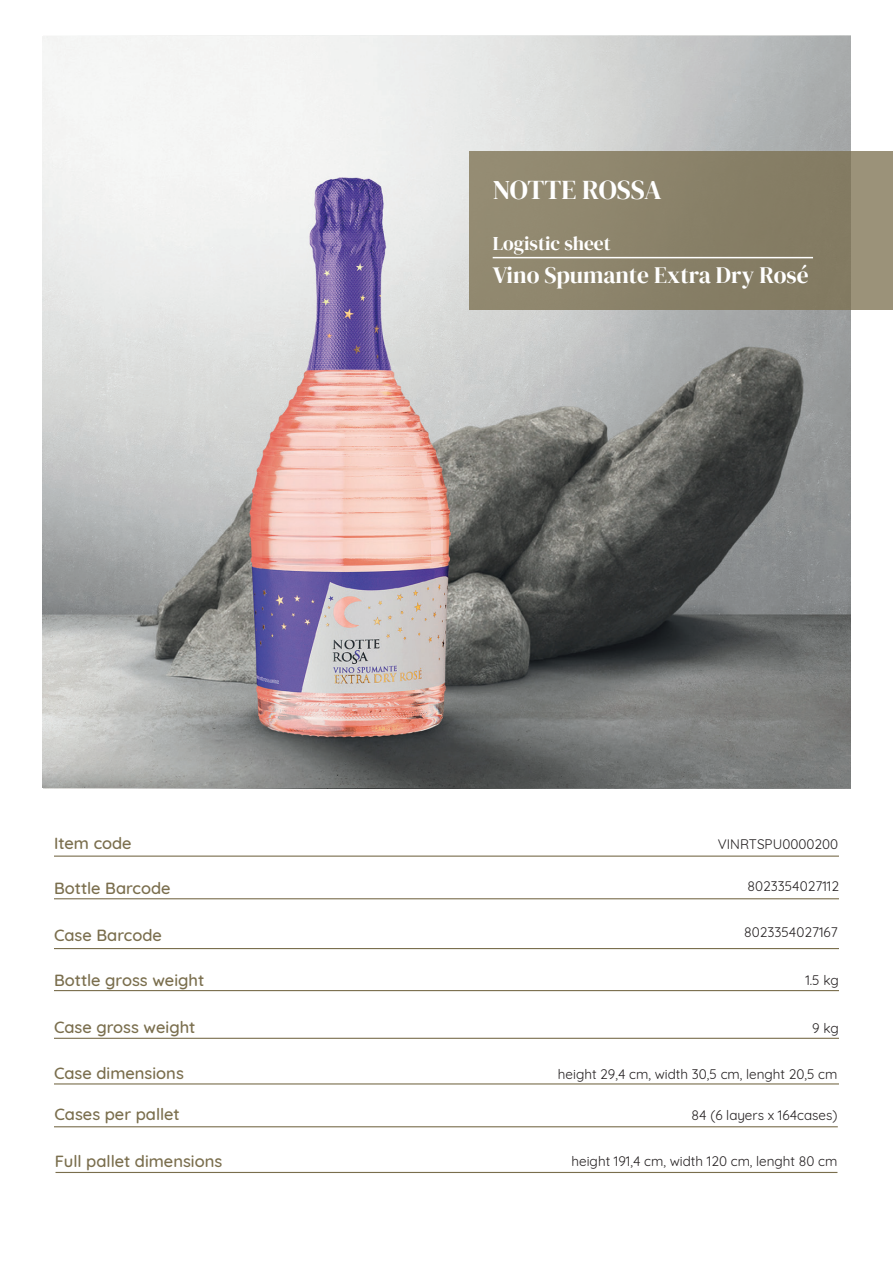
<style>
.page{position:relative;width:893px;height:1263px;background:#fff}
.page>*{position:absolute;margin:0;border:0;box-sizing:border-box;transform-origin:0 0}
.t1{font:27px "DM Serif Display";letter-spacing:-.01em;color:#fff}
.t2{font:23.4px "DM Serif Display";color:#fff}
.t3{font:19.5px "DM Serif Display";color:#fff}
.t4{font:500 16.5px "Quicksand";color:#7a6e4d}
.t5{font:13.5px "Quicksand";color:#231f20}
</style>
<div class="page">
<img style="left:43px;top:36px;width:807px;height:751px">
<hr style="left:54px;top:855px;width:785px;height:2px;background:#7a6e4d">
<svg style="left:469px;top:151px;width:424px;height:158px;background:#8c846b"></svg>
<hr style="left:493px;top:257px;width:320px;height:1px;background:#fff">
<hr style="left:54px;top:898px;width:785px;height:1px;background:#7a6e4d">
<hr style="left:54px;top:948px;width:785px;height:1px;background:#7a6e4d">
<hr style="left:54px;top:990px;width:785px;height:1px;background:#7a6e4d">
<hr style="left:54px;top:1038px;width:785px;height:1px;background:#7a6e4d">
<hr style="left:54px;top:1083px;width:785px;height:1px;background:#7a6e4d">
<hr style="left:54px;top:1126px;width:784px;height:1px;background:#7a6e4d">
<hr style="left:56px;top:1172px;width:781px;height:1px;background:#7a6e4d">
<h1 class="t1" style="left:493px;top:174px;width:170px">NOTTE ROSSA</h1>
<h3 class="t3" style="left:493px;top:232px;width:120px">Logistic sheet</h3>
<h2 class="t2" style="left:493px;top:261px;width:317px">Vino Spumante Extra Dry Rosé</h2>
<p class="t4" style="left:54px;top:830px;width:79px">Item code</p>
<p class="t5" style="left:718px;top:833px;width:122px">VINRTSPU0000200</p>
<p class="t4" style="left:54px;top:874px;width:118px">Bottle Barcode</p>
<p class="t4" style="left:54px;top:921px;width:109px">Case Barcode</p>
<p class="t4" style="left:54px;top:966px;width:152px">Bottle gross weight</p>
<p class="t4" style="left:54px;top:1014px;width:143px">Case gross weight</p>
<p class="t4" style="left:54px;top:1059px;width:131px">Case dimensions</p>
<p class="t4" style="left:54px;top:1101px;width:127px">Cases per pallet</p>
<p class="t4" style="left:55px;top:1147px;width:169px">Full pallet dimensions</p>
<p class="t5" style="left:747px;top:875px;width:93px">8023354027112</p>
<p class="t5" style="left:744px;top:921px;width:95px">8023354027167</p>
<p class="t5" style="left:805px;top:970px;width:35px">1.5 kg</p>
<p class="t5" style="left:812px;top:1018px;width:28px">9 kg</p>
<p class="t5" style="left:558px;top:1063px;width:281px">height 29,4 cm, width 30,5 cm, lenght 20,5 cm</p>
<p class="t5" style="left:691px;top:1104px;width:147px">84 (6 layers x 164cases)</p>
<p class="t5" style="left:572px;top:1151px;width:267px">height 191,4 cm, width 120 cm, lenght 80 cm</p>
</div>
